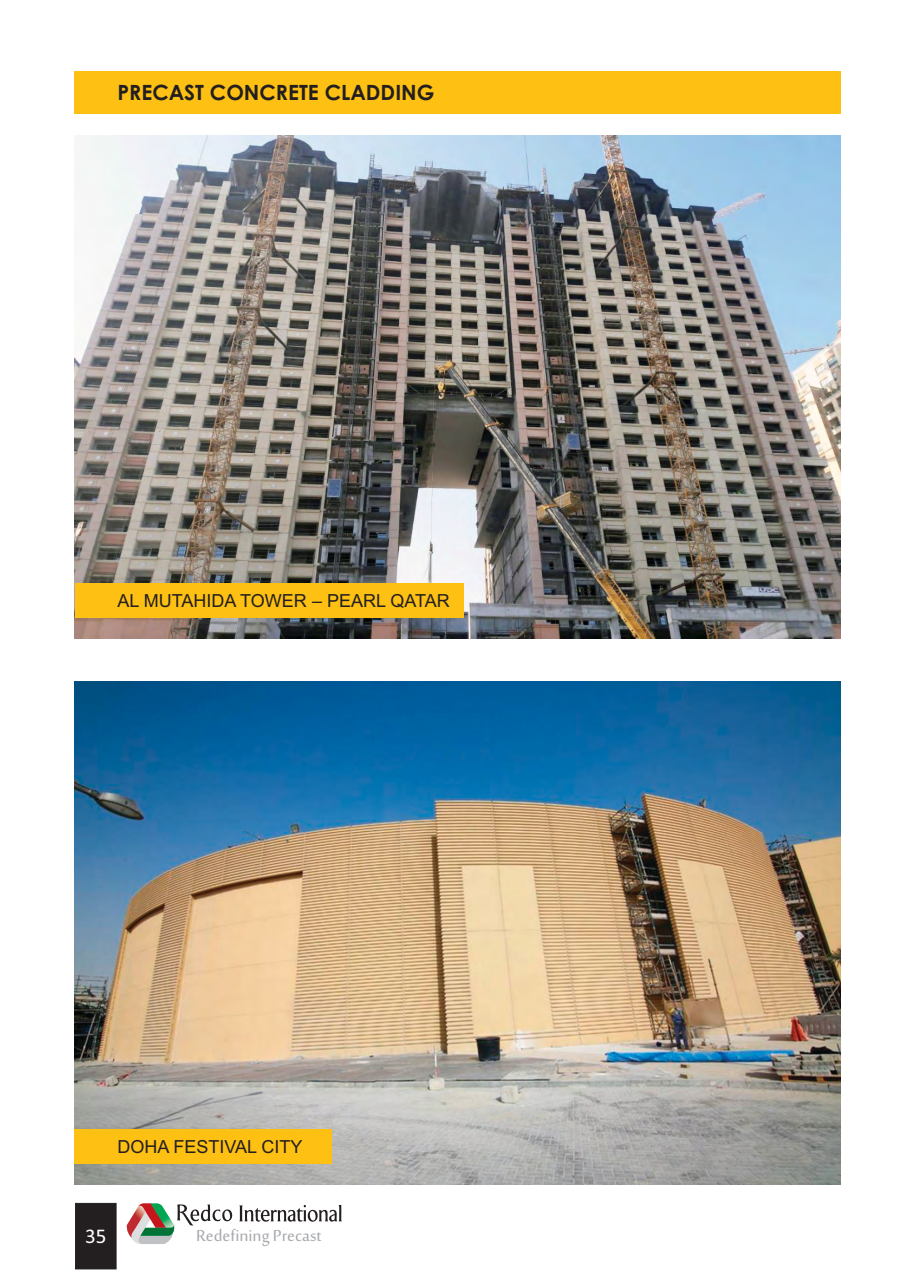
<style>
.page{position:relative;width:915px;height:1276px;background:#fff}
.page>*{position:absolute;margin:0;border:0;box-sizing:border-box;transform-origin:0 0}
.t1{font:22.05px "Sakkal Majalla";color:#a7a9ac}
.t2{font:700 21px "Century Gothic";color:#231f20}
.t3{font:21px "Calibri";color:#fff}
.t4{font:18px "Arial";color:#231f20}
</style>
<div class="page">
<img style="left:75px;top:136px;width:765px;height:502px">
<div style="left:75px;top:583px;width:388px;height:34px;background:#fec012"></div>
<div style="left:75px;top:72px;width:765px;height:42px;background:#fec012"></div>
<img style="left:75px;top:681px;width:765px;height:503px">
<div style="left:75px;top:1129px;width:257px;height:34px;background:#fec012"></div>
<div style="left:75px;top:1203px;width:41px;height:66px;background:#231f20"></div>
<svg style="left:126px;top:1203px;width:215px;height:41px"></svg>
<p class="t2" style="left:117px;top:84px;width:318px">PRECAST CONCRETE CLADDING</p>
<p class="t4" style="left:117px;top:594px;width:334px">AL MUTAHIDA TOWER – PEARL QATAR</p>
<p class="t4" style="left:117px;top:1140px;width:187px">DOHA FESTIVAL CITY</p>
<p class="t3" style="left:85px;top:1227px;width:23px">35</p>
<p class="t1" style="left:196px;top:1226px;width:127px">Redefining Precast</p>
</div>
